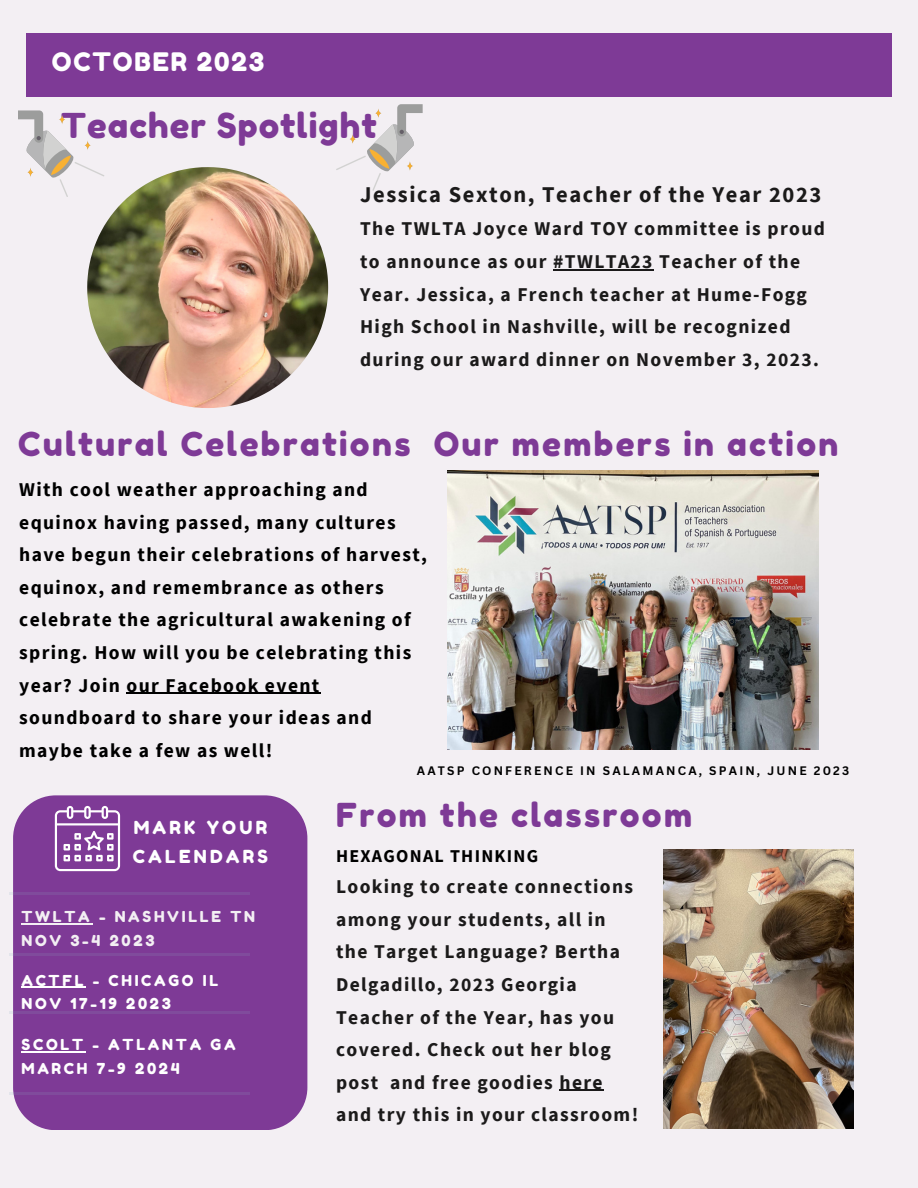
<style>
.page{position:relative;width:918px;height:1188px;background:#f3eff3}
.page>*{position:absolute;margin:0;border:0;box-sizing:border-box;transform-origin:0 0}
.t1{font:34.2px "Fredoka One";letter-spacing:.03em;color:#7e3a96}
.t2{font:33px "Fredoka One";letter-spacing:.07em;color:#7e3a96}
.t3{font:25.5px "Fredoka One";letter-spacing:.07em;color:#fff}
.t4{font:700 22.5px "Source Sans Pro";letter-spacing:.07em;color:#1b1a1a}
.t5{font:700 19.5px/32.7px "Source Sans Pro";letter-spacing:.07em;color:#1b1a1a}
.t6{font:700 19.5px/32.7px "Source Sans Pro";letter-spacing:.07em;color:#000}
.t7{font:700 18px "Source Sans Pro";letter-spacing:.07em;color:#000}
.t8{font:18px/28.2px "Fredoka One";letter-spacing:.18em;color:#fff}
.t9{font:15.15px "Fredoka One";letter-spacing:.18em;color:#fff}
.t10{font:15px/23.7px "Fredoka One";letter-spacing:.18em;color:#f3eff3}
.t11{font:15px "Fredoka One";letter-spacing:.18em;color:#fff}
.t12{font:700 12px "Canva Sans";letter-spacing:.18em;color:#000}
</style>
<div class="page">
<div style="left:26px;top:34px;width:866px;height:62px;background:#7e3a96"></div>
<img style="left:87px;top:167px;width:241px;height:241px">
<img style="left:447px;top:470px;width:372px;height:279px">
<svg style="left:336px;top:104px;width:87px;height:87px"></svg>
<svg style="left:18px;top:110px;width:86px;height:87px"></svg>
<img style="left:663px;top:850px;width:190px;height:279px">
<hr style="left:553px;top:269px;width:101px;height:1px;background:#1b1a1a">
<hr style="left:560px;top:1090px;width:44px;height:1px;background:#1b1a1a">
<div style="left:13px;top:795px;width:294px;height:335px;background:#7e3a96"></div>
<svg style="left:55px;top:806px;width:65px;height:65px"></svg>
<hr style="left:9px;top:892px;width:241px;height:3px;background:#8eb1c1">
<hr style="left:9px;top:953px;width:241px;height:3px;background:#8eb1c1">
<hr style="left:9px;top:1011px;width:241px;height:3px;background:#8eb1c1">
<hr style="left:9px;top:1092px;width:241px;height:2px;background:#8eb1c1">
<hr style="left:21px;top:923px;width:71px;height:1px;background:#f3eff3">
<hr style="left:21px;top:987px;width:65px;height:1px;background:#fff">
<hr style="left:21px;top:1051px;width:65px;height:2px;background:#fff">
<hr style="left:127px;top:693px;width:194px;height:1px;background:#000">
<p class="t3" style="left:52px;top:46px;width:214px">OCTOBER 2023</p>
<p class="t1" style="left:61px;top:105px;width:317px">Teacher Spotlight</p>
<p class="t4" style="left:360px;top:179px;width:463px">Jessica Sexton, Teacher of the Year 2023</p>
<p class="t5" style="left:360px;top:212px;width:466px">The TWLTA Joyce Ward TOY committee is proud to announce as our #TWLTA23 Teacher of the Year. Jessica, a French teacher at Hume-Fogg High School in Nashville, will be recognized during our award dinner on November 3, 2023.</p>
<p class="t2" style="left:18px;top:424px;width:394px">Cultural Celebrations</p>
<p class="t6" style="left:19px;top:473px;width:409px">With cool weather approaching and equinox having passed, many cultures have begun their celebrations of harvest, equinox, and remembrance as others celebrate the agricultural awakening of spring. How will you be celebrating this year? Join our Facebook event soundboard to share your ideas and maybe take a few as well!</p>
<p class="t2" style="left:434px;top:424px;width:406px">Our members in action</p>
<p class="t8" style="left:133px;top:814px;width:137px">MARK YOUR<br>CALENDARS</p>
<p class="t10" style="left:21px;top:905px;width:235px">TWLTA - NASHVILLE TN<br>NOV 3-4 2023</p>
<p class="t11" style="left:21px;top:971px;width:198px">ACTFL - CHICAGO IL</p>
<p class="t11" style="left:21px;top:995px;width:151px">NOV 17-19 2023</p>
<p class="t9" style="left:21px;top:1036px;width:216px">SCOLT - ATLANTA GA</p>
<p class="t9" style="left:21px;top:1059px;width:160px">MARCH 7-9 2024</p>
<p class="t12" style="left:417px;top:762px;width:434px">AATSP CONFERENCE IN SALAMANCA, SPAIN, JUNE 2023</p>
<p class="t2" style="left:336px;top:795px;width:358px">From the classroom</p>
<p class="t7" style="left:336px;top:845px;width:204px">HEXAGONAL THINKING</p>
<p class="t5" style="left:336px;top:870px;width:304px">Looking to create connections among your students, all in the Target Language? Bertha<br>Delgadillo, 2023 Georgia<br>Teacher of the Year, has you covered. Check out her blog post and free goodies here and try this in your classroom!</p>
</div>
